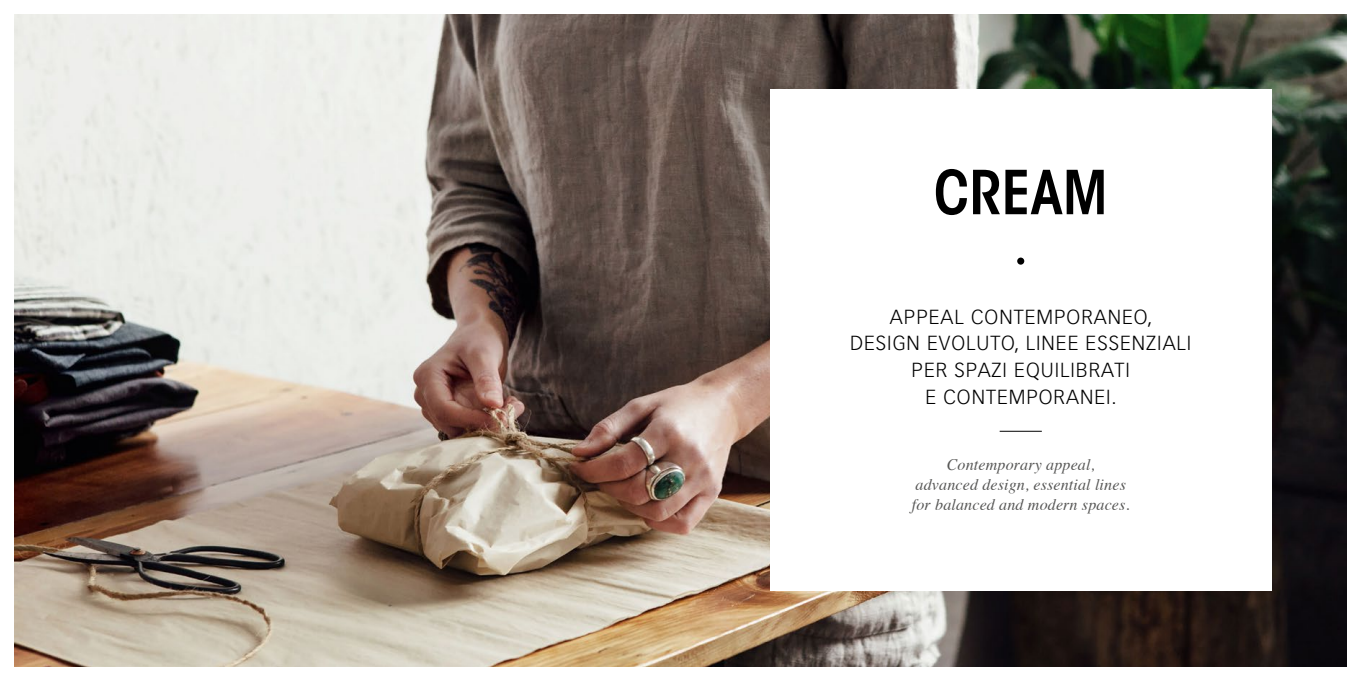
<style>
.page{position:relative;width:1361px;height:681px;background:#fff}
.page>*{position:absolute;margin:0;border:0;box-sizing:border-box;transform-origin:0 0}
.t1{font:600 condensed 60px "ITC Avant Garde Std";color:#000}
.t2{font:300 20px "Vectora LT Std";letter-spacing:.05em;color:#000}
.t3{font:italic 16px "Times";letter-spacing:.01em;color:#575756}
</style>
<div class="page">
<img style="left:14px;top:14px;width:1332px;height:652px">
<div style="left:770px;top:90px;width:501px;height:501px;background:#fff"></div>
<div style="left:1017px;top:257px;width:7px;height:7px;background:#000;border-radius:50%"></div>
<hr style="left:999px;top:431px;width:43px;height:1px;background:#000">
<p class="t1" style="left:934px;top:155px;width:175px">CREAM</p>
<p class="t2" style="left:890px;top:305px;width:264px">APPEAL CONTEMPORANEO,</p>
<p class="t2" style="left:850px;top:331px;width:343px">DESIGN EVOLUTO, LINEE ESSENZIALI</p>
<p class="t2" style="left:911px;top:358px;width:220px">PER SPAZI EQUILIBRATI</p>
<p class="t2" style="left:925px;top:385px;width:193px">E CONTEMPORANEI.</p>
<p class="t3" style="left:947px;top:450px;width:149px">Contemporary appeal,</p>
<p class="t3" style="left:915px;top:470px;width:212px">advanced design, essential lines</p>
<p class="t3" style="left:912px;top:490px;width:219px">for balanced and modern spaces.</p>
</div>
